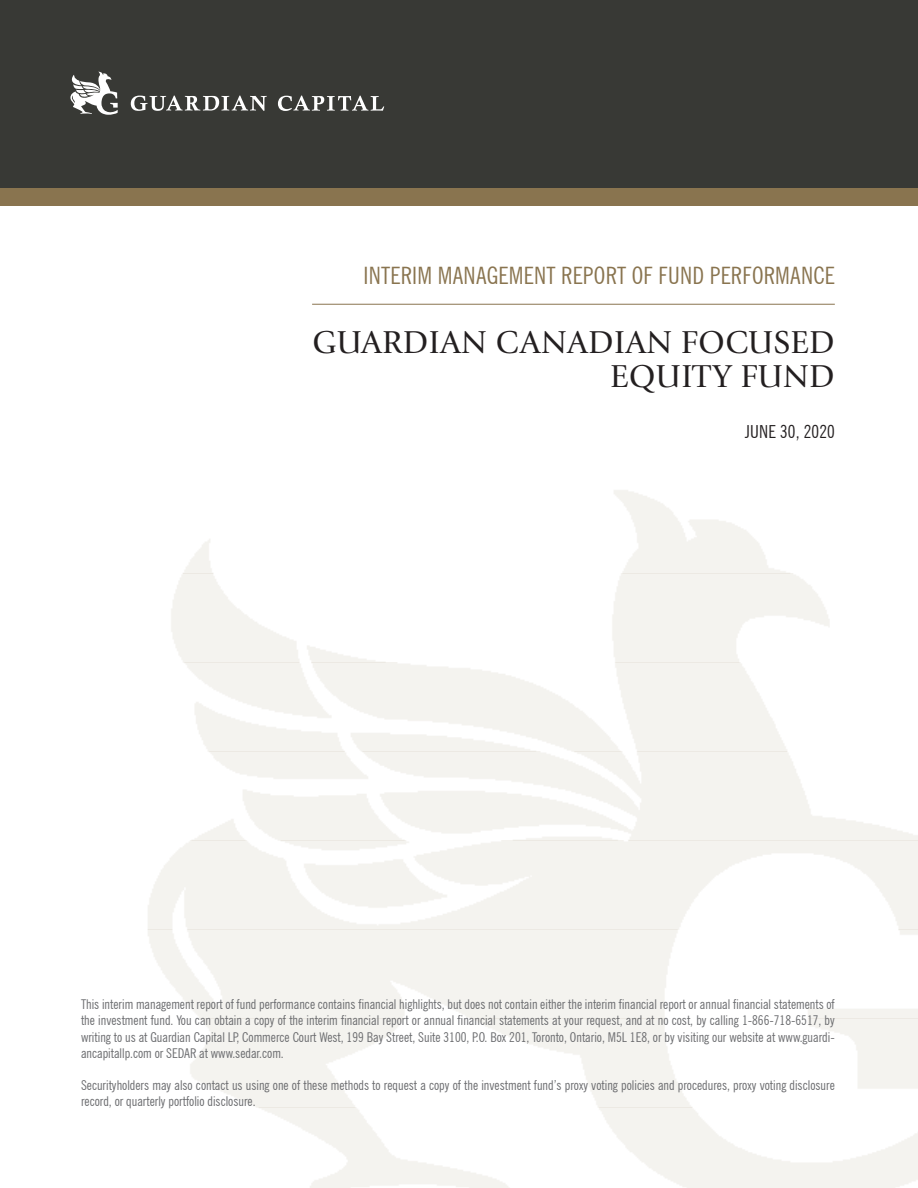
<style>
.page{position:relative;width:918px;height:1188px;background:#fff}
.page>*{position:absolute;margin:0;border:0;box-sizing:border-box;transform-origin:0 0}
.t1{font:33px/34.5px "Giovanni Std";letter-spacing:.01em;color:#231f20;text-align:right}
.t2{font:condensed 24px "News Gothic BT";letter-spacing:.01em;color:#89744f}
.t3{font:condensed 18px "News Gothic BT";letter-spacing:.01em;color:#231f20}
.t4{font:condensed 13.5px/16.2px "News Gothic BT";color:#6c6d70;text-align:justify}
</style>
<div class="page">
<div style="left:0;top:0;width:918px;height:189px;background:#383935"></div>
<div style="left:0;top:188px;width:918px;height:17px;background:#89744f"></div>
<svg style="left:70px;top:71px;width:48px;height:44px"></svg>
<svg style="left:131px;top:96px;width:136px;height:15px"></svg>
<svg style="left:278px;top:96px;width:106px;height:15px"></svg>
<hr style="left:312px;top:304px;width:523px;height:1px;background:#89744f">
<p class="t2" style="left:363px;top:261px;width:473px">INTERIM MANAGEMENT REPORT OF FUND PERFORMANCE</p>
<p class="t1" style="left:312px;top:325px;width:524px">GUARDIAN CANADIAN FOCUSED<br>EQUITY FUND</p>
<p class="t3" style="left:745px;top:421px;width:91px">JUNE 30, 2020</p>
<p class="t4" style="left:81px;top:996px;width:755px">This interim management report of fund performance contains financial highlights, but does not contain either the interim financial report or annual financial statements of the investment fund. You can obtain a copy of the interim financial report or annual financial statements at your request, and at no cost, by calling 1-866-718-6517, by writing to us at Guardian Capital LP, Commerce Court West, 199 Bay Street, Suite 3100, P.O. Box 201, Toronto, Ontario, M5L 1E8, or by visiting our website at www.guardi&shy;ancapitallp.com or SEDAR at www.sedar.com.</p>
<p class="t4" style="left:81px;top:1077px;width:755px">Securityholders may also contact us using one of these methods to request a copy of the investment fund’s proxy voting policies and procedures, proxy voting disclosure record, or quarterly portfolio disclosure.</p>
</div>
